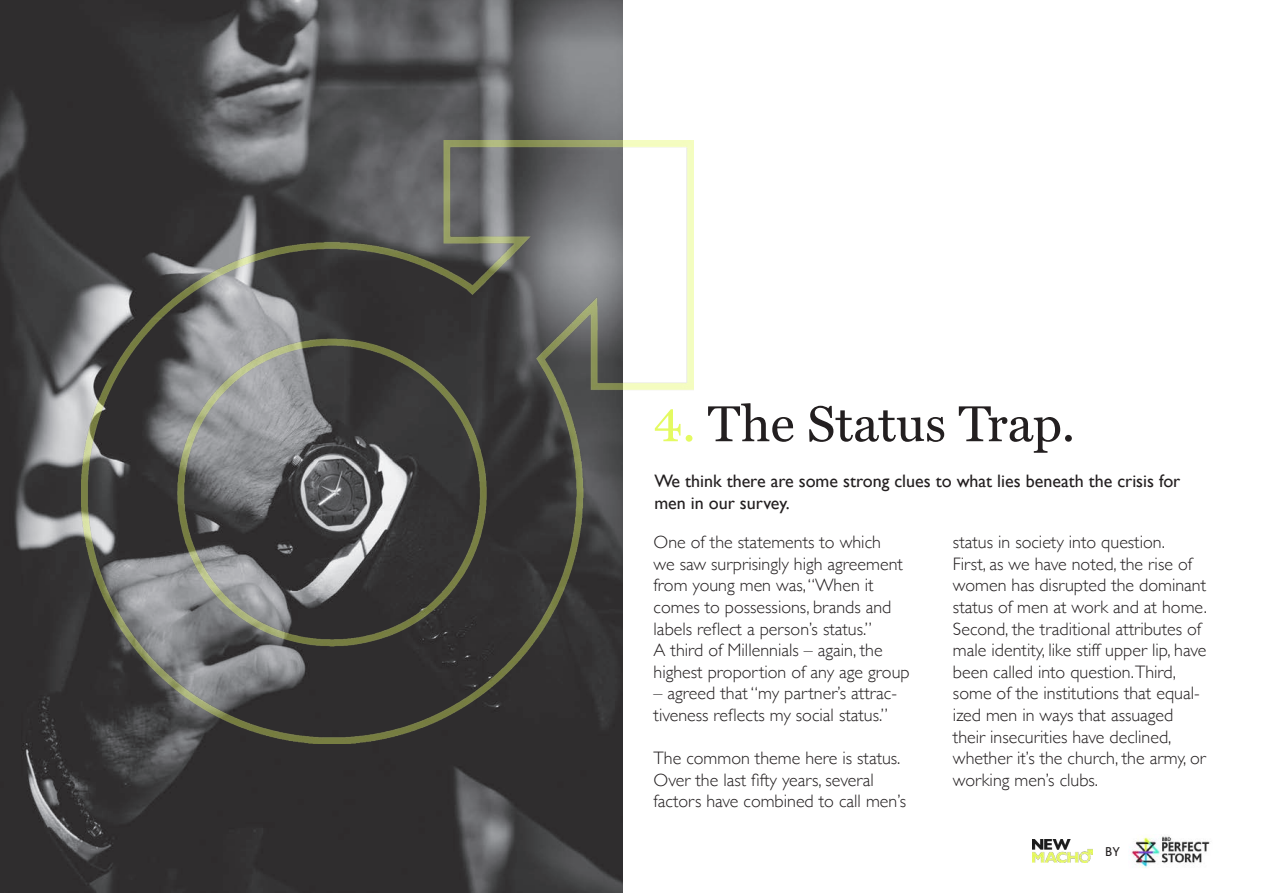
<style>
.page{position:relative;width:1263px;height:893px;background:#fff}
.page>*{position:absolute;margin:0;border:0;box-sizing:border-box;transform-origin:0 0}
.t1{font:51px "Miller Text Roman";color:#231f20}
.t2{font:300 18px/21.6px "Gill Sans";color:#231f20}
.t3{font:18px/21.6px "Gill Sans";color:#231f20}
.t4{font:13.5px "Bliss";color:#231f20}
.s1{color:#e4fa61}
</style>
<div class="page">
<img style="left:1032px;top:839px;width:61px;height:24px">
<img style="left:1129px;top:836px;width:81px;height:32px">
<img style="left:0;top:0;width:623px;height:893px">
<img style="left:82px;top:141px;width:611px;height:602px">
<p class="t1" style="left:654px;top:394px;width:423px"><span class="s1">4.</span> The Status Trap.</p>
<p class="t3" style="left:654px;top:470px;width:528px">We think there are some strong clues to what lies beneath the crisis for men in our survey.</p>
<p class="t2" style="left:654px;top:531px;width:258px">One of the statements to which<br>we saw surprisingly high agreement from young men was, “When it comes to possessions, brands and labels reflect a person’s status.”<br>A third of Millennials – again, the highest proportion of any age group</p>
<p class="t2" style="left:654px;top:682px;width:245px">– agreed that “my partner’s attrac&shy;tiveness reflects my social status.”</p>
<p class="t2" style="left:654px;top:747px;width:254px">The common theme here is status.<br>Over the last fifty years, several factors have combined to call men’s</p>
<p class="t2" style="left:953px;top:531px;width:255px">status in society into question.<br>First, as we have noted, the rise of women has disrupted the dominant status of men at work and at home.<br>Second, the traditional attributes of male identity, like stiff upper lip, have been called into question.Third, some of the institutions that equal&shy;ized men in ways that assuaged their insecurities have declined, whether it’s the church, the army, or working men’s clubs.</p>
<p class="t4" style="left:1105px;top:845px;width:16px">BY</p>
</div>
